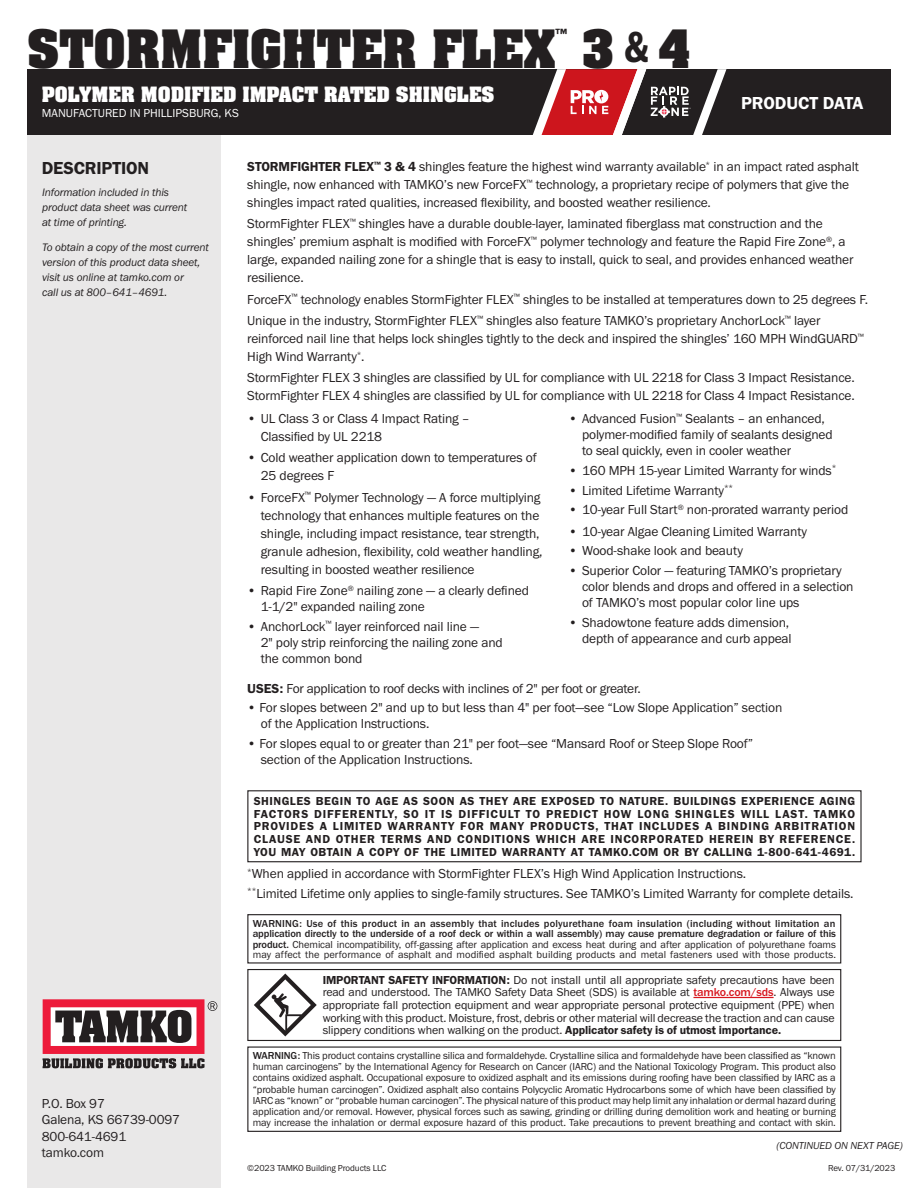
<style>
.page{position:relative;width:918px;height:1188px;background:#fff}
.page>*{position:absolute;margin:0;border:0;box-sizing:border-box;transform-origin:0 0}
.t1{font:700 45px "Aachen Std";color:#231f20}
.t2{font:700 18px "Aachen Std";color:#fff}
.t3{font:18px "Franklin Gothic URW Dem";letter-spacing:-.01em;color:#231f20}
.t4{font:18px "Franklin Gothic URW Dem";letter-spacing:-.01em;color:#fff}
.t5{font:13.5px/18px "Franklin Gothic URW Boo";letter-spacing:-.01em;color:#231f20}
.t6{font:700 13.05px "Aachen Std";color:#231f20}
.t7{font:12px/12.8px "Franklin Gothic URW Boo";letter-spacing:-.01em;color:#231f20;text-align:justify}
.t8{font:12px/12.8px "Franklin Gothic URW Dem";letter-spacing:.035em;color:#231f20;text-align:justify}
.t9{font:12px "Franklin Gothic URW Boo";color:#fff}
.t10{font:11.25px/15px "Franklin Gothic URW Boo Ita";letter-spacing:-.01em;color:#231f20}
.t11{font:10.5px/11.2px "Franklin Gothic URW Boo";letter-spacing:-.01em;color:#231f20;text-align:justify}
.t12{font:500 10.5px/10.5px "Franklin Gothic URW";color:#231f20}
.t13{font:10.5px "Franklin Gothic URW Boo Ita";letter-spacing:-.01em;color:#231f20}
.t14{font:9px "Franklin Gothic URW Boo";letter-spacing:-.01em;color:#231f20}
.s1{font-family:"Franklin Gothic URW Com Dem";font-weight:400}
.s2{font-family:"Franklin Gothic URW Dem"}
.s3{font-family:"Franklin Gothic URW";font-weight:500}
.s4{font-family:"Franklin Gothic URW";font-weight:500;color:#d7171f}
</style>
<div class="page">
<div style="left:27px;top:135px;width:193px;height:1053px;background:#e9e8e8"></div>
<svg style="left:43px;top:999px;width:174px;height:69px;background:#a66b74"></svg>
<hr style="left:693px;top:997px;width:81px;height:1px;background:#d7171f">
<div style="left:247px;top:969px;width:594px;height:72px;border:1px solid #231f20"></div>
<svg style="left:254px;top:974px;width:63px;height:62px"></svg>
<div style="left:27px;top:69px;width:864px;height:66px;background:#231f20"></div>
<svg style="left:533px;top:69px;width:193px;height:66px"></svg>
<div style="left:247px;top:1047px;width:594px;height:85px;border:1px solid #231f20"></div>
<div style="left:247px;top:914px;width:594px;height:50px;border:1px solid #231f20"></div>
<div style="left:247px;top:790px;width:615px;height:72px;border:1px solid #231f20"></div>
<h1 class="t1" style="left:27px;top:16px;width:530px">STORMFIGHTER FLEX</h1>
<p class="t6" style="left:555px;top:25px;width:13px">™</p>
<h1 class="t1" style="left:582px;top:16px;width:110px">3 <span class="s1">&amp;</span> 4</h1>
<h2 class="t2" style="left:42px;top:82px;width:454px">POLYMER MODIFIED IMPACT RATED SHINGLES</h2>
<p class="t9" style="left:42px;top:105px;width:199px">MANUFACTURED IN PHILLIPSBURG, KS</p>
<h2 class="t4" style="left:741px;top:92px;width:124px">PRODUCT DATA</h2>
<h2 class="t3" style="left:42px;top:157px;width:109px">DESCRIPTION</h2>
<p class="t10" style="left:42px;top:184px;width:147px">Information included in this product data sheet was current at time of printing.</p>
<p class="t10" style="left:42px;top:239px;width:168px">To obtain a copy of the most current version of this product data sheet, visit us online at tamko.com or<br>call us at 800–641–4691.</p>
<p class="t5" style="left:42px;top:1095px;width:140px;line-height:16.5px">P.O. Box 97<br>Galena, KS 66739-0097<br>800-641-4691 tamko.com</p>
<p class="t5" style="left:247px;top:157px;width:613px"><span class="s2">STORMFIGHTER FLEX</span><sup>™</sup> <span class="s2">3 &amp; 4</span> shingles feature the highest wind warranty available<sup>*</sup> in an impact rated asphalt shingle, now enhanced with TAMKO’s new ForceFX<sup>™</sup> technology, a proprietary recipe of polymers that give the shingles impact rated qualities, increased flexibility, and boosted weather resilience.</p>
<p class="t5" style="left:247px;top:215px;width:608px">StormFighter FLEX<sup>™</sup> shingles have a durable double-layer, laminated fiberglass mat construction and the shingles’ premium asphalt is modified with ForceFX<sup>™</sup> polymer technology and feature the Rapid Fire Zone<sup>®</sup>, a large, expanded nailing zone for a shingle that is easy to install, quick to seal, and provides enhanced weather resilience.</p>
<p class="t5" style="left:247px;top:288px;width:622px;line-height:21.3px">ForceFX<sup>™</sup> technology enables StormFighter FLEX<sup>™</sup> shingles to be installed at temperatures down to 25 degrees F.<br>Unique in the industry, StormFighter FLEX<sup>™</sup> shingles also feature TAMKO’s proprietary AnchorLock<sup>™</sup> layer</p>
<p class="t5" style="left:247px;top:329px;width:618px">reinforced nail line that helps lock shingles tightly to the deck and inspired the shingles’ 160 MPH WindGUARD<sup>™<br></sup>High Wind Warranty<sup>*</sup>.</p>
<p class="t5" style="left:247px;top:369px;width:609px">StormFighter FLEX 3 shingles are classified by UL for compliance with UL 2218 for Class 3 Impact Resistance.<br>StormFighter FLEX 4 shingles are classified by UL for compliance with UL 2218 for Class 4 Impact Resistance.</p>
<p class="t5" style="left:261px;top:409px;width:210px;text-indent:-14px">• UL Class 3 or Class 4 Impact Rating –<br>Classified by UL 2218</p>
<p class="t5" style="left:261px;top:449px;width:278px;text-indent:-14px">• Cold weather application down to temperatures of<br>25 degrees F</p>
<p class="t5" style="left:261px;top:488px;width:283px;text-indent:-13px">• ForceFX<sup>™</sup> Polymer Technology — A force multiplying technology that enhances multiple features on the shingle, including impact resistance, tear strength, granule adhesion, flexibility, cold weather handling, resulting in boosted weather resilience</p>
<p class="t5" style="left:261px;top:582px;width:270px;line-height:16.2px;text-indent:-13px">• Rapid Fire Zone<sup>®</sup> nailing zone — a clearly defined<br>1-1/2" expanded nailing zone</p>
<p class="t5" style="left:261px;top:618px;width:244px;line-height:16.2px;text-indent:-14px">• AnchorLock<sup>™</sup> layer reinforced nail line —<br>2" poly strip reinforcing the nailing zone and the common bond</p>
<p class="t5" style="left:582px;top:410px;width:252px;line-height:16.2px;text-indent:-13px">• Advanced Fusion<sup>™</sup> Sealants – an enhanced, polymer-modified family of sealants designed to seal quickly, even in cooler weather</p>
<p class="t5" style="left:569px;top:461px;width:269px">• 160 MPH 15-year Limited Warranty for winds<sup>*</sup></p>
<p class="t5" style="left:569px;top:481px;width:166px">• Limited Lifetime Warranty<sup>**</sup></p>
<p class="t5" style="left:569px;top:500px;width:281px">• 10-year Full Start<sup>®</sup> non-prorated warranty period</p>
<p class="t5" style="left:569px;top:522px;width:240px">• 10-year Algae Cleaning Limited Warranty</p>
<p class="t5" style="left:569px;top:541px;width:176px">• Wood-shake look and beauty</p>
<p class="t5" style="left:582px;top:562px;width:273px;line-height:16.2px;text-indent:-14px">• Superior Color — featuring TAMKO’s proprietary color blends and drops and offered in a selection of TAMKO’s most popular color line ups</p>
<p class="t5" style="left:569px;top:614px;width:225px;line-height:16.2px;text-align:right">• Shadowtone feature adds dimension, depth of appearance and curb appeal</p>
<p class="t5" style="left:247px;top:679px;width:395px"><span class="s2">USES:</span> For application to roof decks with inclines of 2" per foot or greater.</p>
<p class="t5" style="left:261px;top:699px;width:523px;line-height:16.2px;text-indent:-14px">• For slopes between 2" and up to but less than 4" per foot—see “Low Slope Application” section of the Application Instructions.</p>
<p class="t5" style="left:261px;top:735px;width:494px;line-height:16.2px;text-indent:-14px">• For slopes equal to or greater than 21" per foot—see “Mansard Roof or Steep Slope Roof” section of the Application Instructions.</p>
<p class="t8" style="left:254px;top:794px;width:603px">SHINGLES BEGIN TO AGE AS SOON AS THEY ARE EXPOSED TO NATURE. BUILDINGS EXPERIENCE AGING FACTORS DIFFERENTLY, SO IT IS DIFFICULT TO PREDICT HOW LONG SHINGLES WILL LAST. TAMKO PROVIDES A LIMITED WARRANTY FOR MANY PRODUCTS, THAT INCLUDES A BINDING ARBITRATION CLAUSE AND OTHER TERMS AND CONDITIONS WHICH ARE INCORPORATED HEREIN BY REFERENCE.<br>YOU MAY OBTAIN A COPY OF THE LIMITED WARRANTY AT TAMKO.COM OR BY CALLING 1-800-641-4691.</p>
<p class="t5" style="left:247px;top:863px;width:608px;line-height:19.6px"><sup>*</sup>When applied in accordance with StormFighter FLEX’s High Wind Application Instructions.<br><sup>**</sup>Limited Lifetime only applies to single-family structures. See TAMKO’s Limited Warranty for complete details.</p>
<p class="t12" style="left:253px;top:918px;width:585px">WARNING: Use of this product in an assembly that includes polyurethane foam insulation (including without limitation an application directly to the underside of a roof deck or within a wall assembly) may cause premature degradation or failure of this</p>
<p class="t11" style="left:253px;top:939px;width:585px;line-height:10.5px"><span class="s3">product.</span> Chemical incompatibility, off-gassing after application and excess heat during and after application of polyurethane foams may affect the performance of asphalt and modified asphalt building products and metal fasteners used with those products.</p>
<p class="t7" style="left:323px;top:973px;width:514px"><span class="s2">IMPORTANT SAFETY INFORMATION:</span> Do not install until all appropriate safety precautions have been read and understood. The TAMKO Safety Data Sheet (SDS) is available at <span class="s4">tamko.com/sds</span>. Always use appropriate fall protection equipment and wear appropriate personal protective equipment (PPE) when working with this product. Moisture, frost, debris or other material will decrease the traction and can cause slippery conditions when walking on the product. <span class="s2">Applicator safety is of utmost importance.</span></p>
<p class="t11" style="left:253px;top:1050px;width:585px"><span class="s3">WARNING:</span> This product contains crystalline silica and formaldehyde. Crystalline silica and formaldehyde have been classified as “known human carcinogens” by the International Agency for Research on Cancer (IARC) and the National Toxicology Program. This product also contains oxidized asphalt. Occupational exposure to oxidized asphalt and its emissions during roofing have been classified by IARC as a “probable human carcinogen”. Oxidized asphalt also contains Polycyclic Aromatic Hydrocarbons some of which have been classified by IARC as “known” or “probable human carcinogen”. The physical nature of this product may help limit any inhalation or dermal hazard during application and/or removal. However, physical forces such as sawing, grinding or drilling during demolition work and heating or burning may increase the inhalation or dermal exposure hazard of this product. Take precautions to prevent breathing and contact with skin.</p>
<p class="t13" style="left:777px;top:1139px;width:128px">(CONTINUED ON NEXT PAGE)</p>
<p class="t14" style="left:247px;top:1163px;width:141px">©2023 TAMKO Building Products LLC</p>
<p class="t14" style="left:828px;top:1163px;width:69px">Rev. 07/31/2023</p>
</div>
